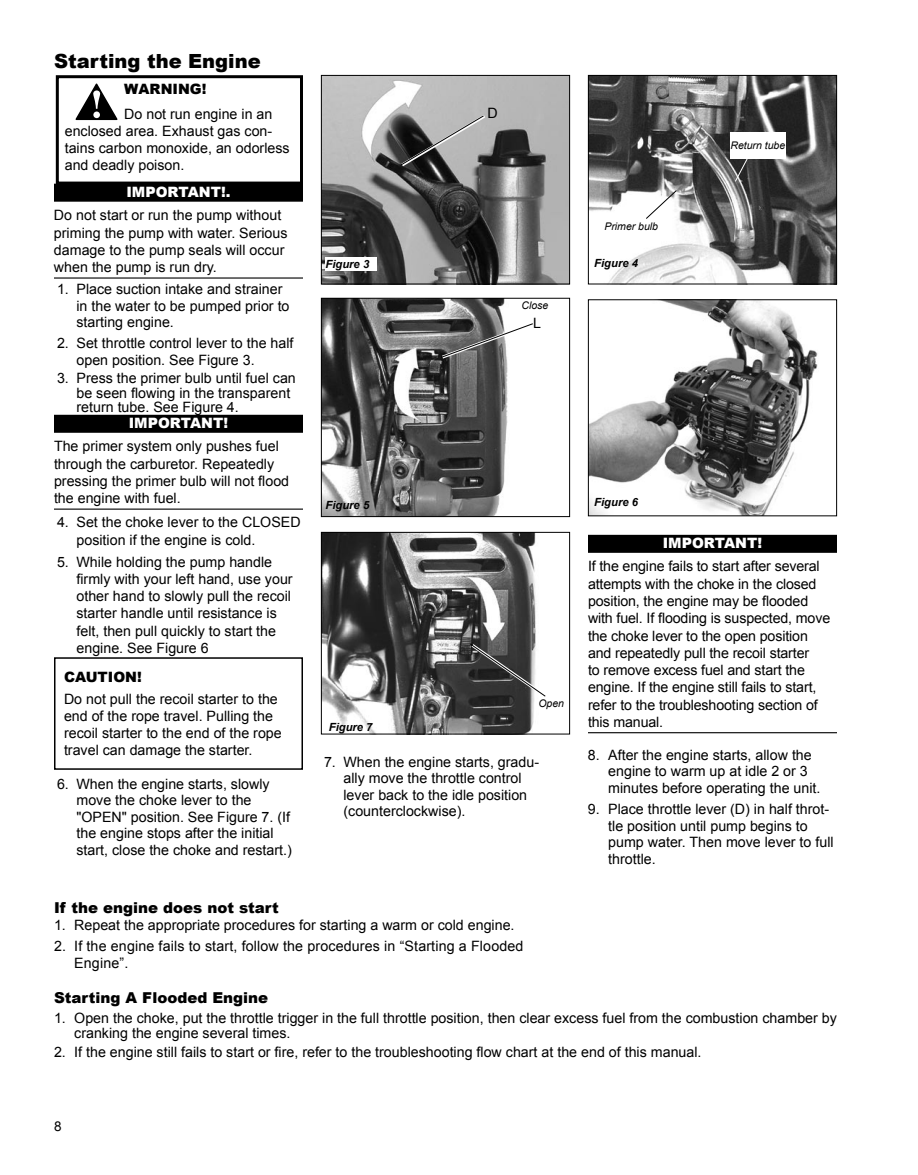
<style>
.page{position:relative;width:918px;height:1175px;background:#fff}
.page>*{position:absolute;margin:0;border:0;box-sizing:border-box;transform-origin:0 0}
.t1{font:900 19.5px "Arial";color:#000}
.t2{font:900 15px "Arial";color:#000}
.t3{font:14.25px/17.2px "Arial";color:#000}
.t4{font:900 14.25px "Arial";color:#fff}
.t5{font:900 14.25px "Arial";color:#000}
.t6{font:13.5px "Arial";color:#000}
.t7{font:italic 700 11.25px "Arial";color:#000}
.t8{font:italic 10.5px "Arial";color:#000}
</style>
<div class="page">
<div style="left:54px;top:415px;width:249px;height:18px;background:#000"></div>
<hr style="left:54px;top:508px;width:249px;height:1px;background:#000">
<div style="left:54px;top:657px;width:249px;height:112px;border:2px solid #000"></div>
<div style="left:56px;top:75px;width:247px;height:109px;border:3px solid #000"></div>
<div style="left:588px;top:535px;width:249px;height:18px;background:#000"></div>
<hr style="left:588px;top:732px;width:249px;height:1px;background:#000">
<img style="left:323px;top:77px;width:245px;height:205px">
<div style="left:321px;top:75px;width:249px;height:209px;border:1px solid #000"></div>
<img style="left:590px;top:301px;width:228px;height:213px">
<div style="left:588px;top:299px;width:249px;height:217px;border:1px solid #000"></div>
<img style="left:590px;top:77px;width:245px;height:205px">
<div style="left:588px;top:75px;width:249px;height:209px;border:1px solid #000"></div>
<img style="left:323px;top:534px;width:213px;height:198px">
<div style="left:321px;top:532px;width:249px;height:202px;border:1px solid #000"></div>
<div style="left:326px;top:258px;width:51px;height:13px;background:#fff"></div>
<div style="left:730px;top:132px;width:55px;height:27px;background:#fff"></div>
<svg style="left:645px;top:189px;width:32px;height:31px"></svg>
<svg style="left:734px;top:159px;width:17px;height:23px"></svg>
<img style="left:323px;top:300px;width:185px;height:215px">
<div style="left:321px;top:298px;width:249px;height:219px;border:1px solid #000"></div>
<svg style="left:76px;top:83px;width:42px;height:37px"></svg>
<div style="left:54px;top:184px;width:249px;height:18px;background:#000"></div>
<hr style="left:54px;top:277px;width:249px;height:1px;background:#000">
<svg style="left:468px;top:641px;width:78px;height:60px;background:#5f5f5f"></svg>
<svg style="left:439px;top:320px;width:94px;height:41px"></svg>
<svg style="left:398px;top:112px;width:91px;height:57px;background:#838383"></svg>
<h1 class="t1" style="left:54px;top:47px;width:208px">Starting the Engine</h1>
<p class="t5" style="left:124px;top:79px;width:84px">WARNING!</p>
<p class="t3" style="left:65px;top:105px;width:226px;text-indent:60px">Do not run engine in an enclosed area. Exhaust gas con&shy;tains carbon monoxide, an odorless and deadly poison.</p>
<p class="t4" style="left:126px;top:182px;width:106px">IMPORTANT!.</p>
<p class="t3" style="left:54px;top:207px;width:235px">Do not start or run the pump without priming the pump with water. Serious damage to the pump seals will occur when the pump is run dry.</p>
<p class="t3" style="left:76px;top:281px;width:215px;line-height:16.5px;text-indent:-19px">1. Place suction intake and strainer in the water to be pumped prior to starting engine.</p>
<p class="t3" style="left:76px;top:335px;width:219px;line-height:16.5px;text-indent:-19px">2. Set throttle control lever to the half open position. See Figure 3.</p>
<p class="t3" style="left:76px;top:371px;width:221px;line-height:14.2px;text-indent:-19px">3. Press the primer bulb until fuel can be seen flowing in the transparent return tube. See Figure 4.</p>
<p class="t4" style="left:129px;top:413px;width:101px">IMPORTANT!</p>
<p class="t3" style="left:54px;top:438px;width:237px">The primer system only pushes fuel through the carburetor. Repeatedly pressing the primer bulb will not flood the engine with fuel.</p>
<p class="t3" style="left:76px;top:514px;width:226px;text-indent:-19px">4. Set the choke lever to the CLOSED position if the engine is cold.</p>
<p class="t3" style="left:76px;top:553px;width:218px;text-indent:-19px">5. While holding the pump handle firmly with your left hand, use your other hand to slowly pull the recoil starter handle until resistance is felt, then pull quickly to start the engine. See Figure 6</p>
<p class="t5" style="left:64px;top:666px;width:79px">CAUTION!</p>
<p class="t3" style="left:64px;top:690px;width:219px">Do not pull the recoil starter to the end of the rope travel. Pulling the recoil starter to the end of the rope travel can damage the starter.</p>
<p class="t3" style="left:76px;top:775px;width:217px;line-height:16.5px;text-indent:-19px">6. When the engine starts, slowly move the choke lever to the "OPEN" position. See Figure 7. (If the engine stops after the initial start, close the choke and restart.)</p>
<p class="t3" style="left:488px;top:105px;width:12px">D</p>
<p class="t8" style="left:604px;top:219px;width:55px">Primer bulb</p>
<p class="t7" style="left:326px;top:257px;width:45px">Figure 3</p>
<p class="t7" style="left:594px;top:256px;width:45px">Figure 4</p>
<p class="t8" style="left:521px;top:299px;width:28px">Close</p>
<p class="t7" style="left:326px;top:497px;width:45px">Figure 5</p>
<p class="t3" style="left:533px;top:314px;width:9px">L</p>
<p class="t7" style="left:594px;top:494px;width:45px">Figure 6</p>
<p class="t8" style="left:730px;top:139px;width:56px">Return tube</p>
<p class="t7" style="left:329px;top:719px;width:45px">Figure 7</p>
<p class="t8" style="left:538px;top:696px;width:27px">Open</p>
<p class="t4" style="left:663px;top:533px;width:101px">IMPORTANT!</p>
<p class="t3" style="left:588px;top:558px;width:244px">If the engine fails to start after several attempts with the choke in the closed position, the engine may be flooded with fuel. If flooding is suspected, move the choke lever to the open position and repeatedly pull the recoil starter<br>to remove excess fuel and start the engine. If the engine still fails to start, refer to the troubleshooting section of this manual.</p>
<p class="t3" style="left:343px;top:753px;width:197px;line-height:16.5px;text-indent:-19px">7. When the engine starts, gradu&shy;ally move the throttle control lever back to the idle position (counterclockwise).</p>
<p class="t3" style="left:608px;top:747px;width:214px;line-height:16.5px;text-indent:-20px">8. After the engine starts, allow the engine to warm up at idle 2 or 3 minutes before operating the unit.</p>
<p class="t3" style="left:608px;top:801px;width:227px;line-height:16.5px;text-indent:-20px">9. Place throttle lever (D) in half throt&shy;tle position until pump begins to pump water. Then move lever to full throttle.</p>
<p class="t2" style="left:54px;top:896px;width:226px">If the engine does not start</p>
<p class="t3" style="left:54px;top:916px;width:462px">1. Repeat the appropriate procedures for starting a warm or cold engine.</p>
<p class="t3" style="left:74px;top:938px;width:451px;line-height:16.5px;text-indent:-20px">2. If the engine fails to start, follow the procedures in “Starting a Flooded<br>Engine”.</p>
<p class="t2" style="left:54px;top:987px;width:216px">Starting A Flooded Engine</p>
<p class="t3" style="left:74px;top:1010px;width:764px;line-height:15px;text-indent:-20px">1. Open the choke, put the throttle trigger in the full throttle position, then clear excess fuel from the combustion chamber by cranking the engine several times.</p>
<p class="t3" style="left:54px;top:1043px;width:649px">2. If the engine still fails to start or fire, refer to the troubleshooting flow chart at the end of this manual.</p>
<p class="t6" style="left:54px;top:1117px;width:9px">8</p>
</div>
